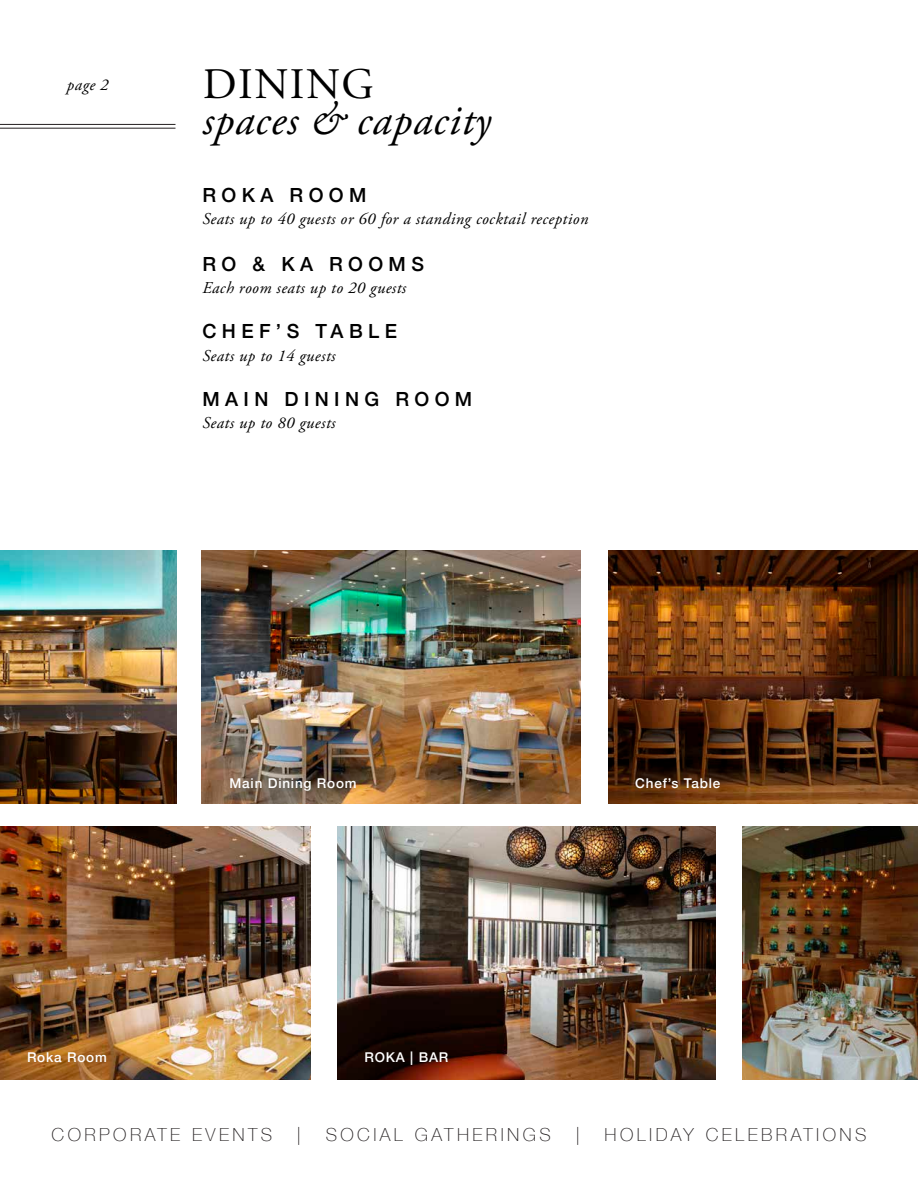
<style>
.page{position:relative;width:918px;height:1188px;background:#fff}
.page>*{position:absolute;margin:0;border:0;box-sizing:border-box;transform-origin:0 0}
.t1{font:italic 43.5px "Adobe Garamond Pro";letter-spacing:.02em;color:#000}
.t2{font:43.5px "Adobe Garamond Pro";letter-spacing:.035em;color:#000}
.Section{font:500 19.5px "Helvetica Neue";letter-spacing:.275em;color:#000}
.t3{font:100 18px "Helvetica Neue";letter-spacing:.19em;color:#231f20}
.Price_or_Description{font:italic 16.5px "Adobe Garamond Pro";letter-spacing:.03em;color:#000}
.Photo_Captions{font:500 13.5px "Helvetica Neue";letter-spacing:.06em;color:#fff}
</style>
<div class="page">
<hr style="left:0;top:128px;width:176px;height:1px;background:#231f20">
<hr style="left:0;top:124px;width:176px;height:1px;background:#231f20">
<img style="left:0;top:827px;width:310px;height:253px">
<img style="left:742px;top:827px;width:176px;height:253px">
<img style="left:338px;top:827px;width:378px;height:253px">
<img style="left:202px;top:551px;width:379px;height:253px">
<img style="left:0;top:551px;width:176px;height:253px">
<img style="left:608px;top:551px;width:310px;height:253px">
<div style="left:223px;top:771px;width:141px;height:27px;background:#231f20;opacity:.25"></div>
<div style="left:20px;top:1045px;width:94px;height:25px;background:#231f20;opacity:.25"></div>
<div style="left:358px;top:1045px;width:97px;height:27px;background:#231f20;opacity:.25"></div>
<div style="left:628px;top:771px;width:99px;height:25px;background:#231f20;opacity:.25"></div>
<p class="Price_or_Description" style="left:67px;top:75px;width:43px">page 2</p>
<p class="t2" style="left:203px;top:58px;width:173px">DINING</p>
<p class="t1" style="left:202px;top:94px;width:290px">spaces &amp; capacity</p>
<p class="Section" style="left:202px;top:179px;width:165px">ROKA ROOM</p>
<p class="Price_or_Description" style="left:202px;top:209px;width:387px">Seats up to 40 guests or 60 for a standing cocktail reception</p>
<p class="Section" style="left:202px;top:248px;width:223px">RO &amp; KA ROOMS</p>
<p class="Price_or_Description" style="left:202px;top:278px;width:205px">Each room seats up to 20 guests</p>
<p class="Section" style="left:202px;top:316px;width:196px">CHEF’S TABLE</p>
<p class="Price_or_Description" style="left:202px;top:346px;width:135px">Seats up to 14 guests</p>
<p class="Section" style="left:202px;top:383px;width:271px">MAIN DINING ROOM</p>
<p class="Price_or_Description" style="left:202px;top:413px;width:135px">Seats up to 80 guests</p>
<p class="Photo_Captions" style="left:230px;top:772px;width:129px">Main Dining Room</p>
<p class="Photo_Captions" style="left:27px;top:1047px;width:81px">Roka Room</p>
<p class="Photo_Captions" style="left:364px;top:1047px;width:85px">ROKA | BAR</p>
<p class="Photo_Captions" style="left:635px;top:772px;width:87px">Chef’s Table</p>
<p class="t3" style="left:52px;top:1121px;width:222px">CORPORATE EVENTS</p>
<p class="t3" style="left:297px;top:1121px;width:5px">|</p>
<p class="t3" style="left:326px;top:1121px;width:227px">SOCIAL GATHERINGS</p>
<p class="t3" style="left:576px;top:1121px;width:5px">|</p>
<p class="t3" style="left:605px;top:1121px;width:263px">HOLIDAY CELEBRATIONS</p>
</div>
